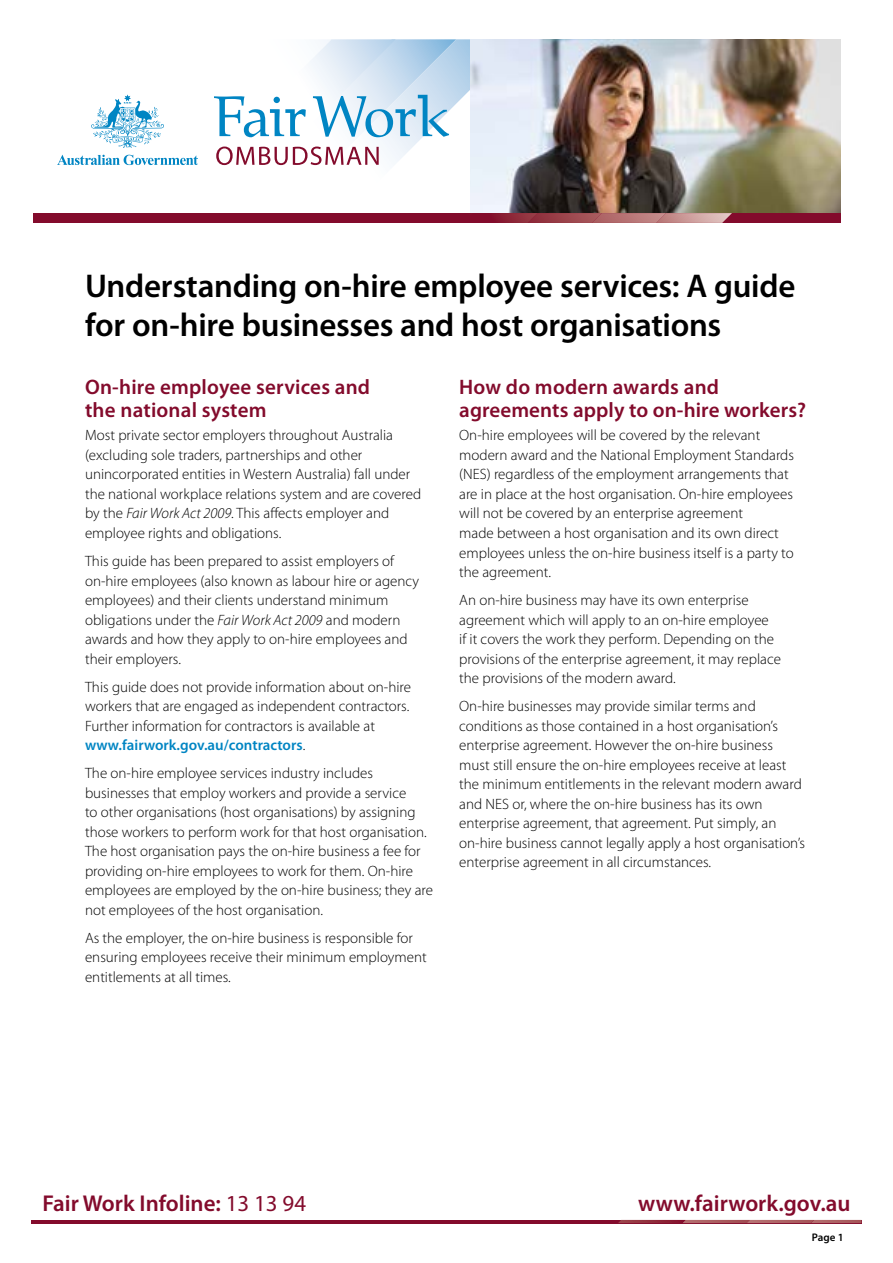
<style>
.page{position:relative;width:893px;height:1263px;background:#fff}
.page>*{position:absolute;margin:0;border:0;box-sizing:border-box;transform-origin:0 0}
.FW_Heading{font:600 33px/39px "Myriad Pro";letter-spacing:-.01em;color:#000}
.Contact_Details_BOLD{font:600 22.95px "Myriad Pro";color:#830b2c}
.FW_H2{font:600 21px/22.5px "Myriad Pro";letter-spacing:.01em;color:#830b2c}
.FW_Body{font:300 15px/19.5px "Myriad Pro";color:#000}
.bullet{font:600 10.95px "Myriad Pro";color:#000}
.s1{font-style:italic}
.s2{font-weight:600;color:#0085c3}
.s3{font-weight:400}
</style>
<div class="page">
<svg style="left:274px;top:39px;width:197px;height:174px"></svg>
<img style="left:471px;top:39px;width:370px;height:174px">
<div style="left:33px;top:213px;width:808px;height:10px;background:#830b2c"></div>
<svg style="left:495px;top:213px;width:237px;height:10px"></svg>
<hr style="left:31px;top:1220px;width:830px;height:3px;background:#830b2c">
<svg style="left:618px;top:1220px;width:243px;height:3px"></svg>
<svg style="left:57px;top:155px;width:141px;height:10px"></svg>
<svg style="left:91px;top:94px;width:73px;height:54px"></svg>
<svg style="left:214px;top:96px;width:92px;height:41px"></svg>
<svg style="left:313px;top:95px;width:136px;height:42px"></svg>
<svg style="left:216px;top:147px;width:163px;height:18px"></svg>
<h1 class="FW_Heading" style="left:85px;top:265px;width:712px">Understanding on-hire employee services: A guide for on-hire businesses and host organisations</h1>
<h2 class="FW_H2" style="left:85px;top:375px;width:287px">On-hire employee services and the national system</h2>
<p class="FW_Body" style="left:85px;top:426px;width:338px">Most private sector employers throughout Australia (excluding sole traders, partnerships and other unincorporated entities in Western Australia) fall under the national workplace relations system and are covered by the <span class="s1">Fair Work Act 2009</span>. This affects employer and employee rights and obligations.</p>
<p class="FW_Body" style="left:85px;top:551px;width:336px">This guide has been prepared to assist employers of on-hire employees (also known as labour hire or agency employees) and their clients understand minimum obligations under the <span class="s1">Fair Work Act 2009</span> and modern awards and how they apply to on-hire employees and their employers.</p>
<p class="FW_Body" style="left:85px;top:677px;width:327px">This guide does not provide information about on-hire workers that are engaged as independent contractors.<br>Further information for contractors is available at <span class="s2">www.fairwork.gov.au/contractors</span>.</p>
<p class="FW_Body" style="left:85px;top:763px;width:350px">The on-hire employee services industry includes businesses that employ workers and provide a service<br>to other organisations (host organisations) by assigning those workers to perform work for that host organisation.<br>The host organisation pays the on-hire business a fee for providing on-hire employees to work for them. On-hire employees are employed by the on-hire business; they are not employees of the host organisation.</p>
<p class="FW_Body" style="left:85px;top:928px;width:343px">As the employer, the on-hire business is responsible for ensuring employees receive their minimum employment entitlements at all times.</p>
<h2 class="FW_H2" style="left:459px;top:375px;width:348px">How do modern awards and agreements apply to on-hire workers?</h2>
<p class="FW_Body" style="left:459px;top:426px;width:336px">On-hire employees will be covered by the relevant modern award and the National Employment Standards (NES) regardless of the employment arrangements that are in place at the host organisation. On-hire employees will not be covered by an enterprise agreement<br>made between a host organisation and its own direct employees unless the on-hire business itself is a party to the agreement.</p>
<p class="FW_Body" style="left:459px;top:590px;width:323px">An on-hire business may have its own enterprise agreement which will apply to an on-hire employee<br>if it covers the work they perform. Depending on the provisions of the enterprise agreement, it may replace the provisions of the modern award.</p>
<p class="FW_Body" style="left:459px;top:696px;width:347px">On-hire businesses may provide similar terms and conditions as those contained in a host organisation’s enterprise agreement. However the on-hire business must still ensure the on-hire employees receive at least the minimum entitlements in the relevant modern award and NES or, where the on-hire business has its own enterprise agreement, that agreement. Put simply, an on-hire business cannot legally apply a host organisation’s enterprise agreement in all circumstances.</p>
<h4 class="Contact_Details_BOLD" style="left:43px;top:1189px;width:265px">Fair Work Infoline: <span class="s3">13 13 94</span></h4>
<h4 class="Contact_Details_BOLD" style="left:638px;top:1189px;width:214px">www.fairwork.gov.au</h4>
<p class="bullet" style="left:812px;top:1230px;width:33px">Page 1</p>
</div>
